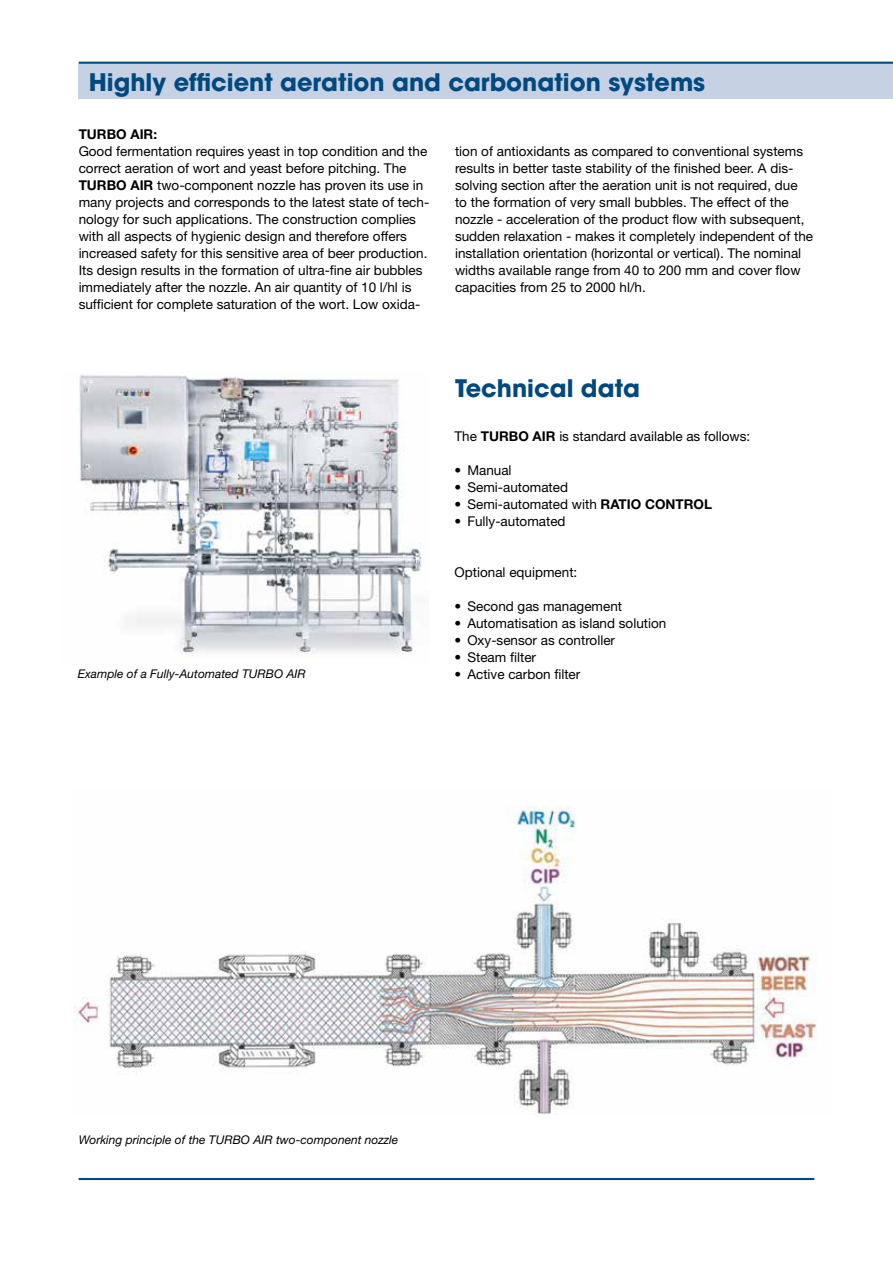
<style>
.page{position:relative;width:893px;height:1263px;background:#fff}
.page>*{position:absolute;margin:0;border:0;box-sizing:border-box;transform-origin:0 0}
.t1{font:700 24px "Avant Garde";color:#00497f}
.t2{font:13.5px/17px "Helvetica Neue LT";color:#000}
.t3{font:700 13.5px "Helvetica Neue LT";color:#000}
.t4{font:italic 12px "Helvetica Neue LT";color:#000}
.s1{font-weight:700}
</style>
<div class="page">
<img style="left:79px;top:375px;width:343px;height:279px">
<hr style="left:79px;top:1178px;width:735px;height:2px;background:#00497f">
<div style="left:79px;top:64px;width:814px;height:35px;background:#c7d1e4"></div>
<hr style="left:79px;top:62px;width:814px;height:2px;background:#00497f">
<img style="left:74px;top:806px;width:743px;height:309px">
<h1 class="t1" style="left:89px;top:66px;width:618px">Highly efficient aeration and carbonation systems</h1>
<p class="t3" style="left:79px;top:126px;width:80px">TURBO AIR:</p>
<p class="t2" style="left:79px;top:143px;width:352px">Good fermentation requires yeast in top condition and the correct aeration of wort and yeast before pitching. The <span class="s1">TURBO AIR</span> two-component nozzle has proven its use in many projects and corresponds to the latest state of tech&shy;nology for such applications. The construction complies with all aspects of hygienic design and therefore offers increased safety for this sensitive area of beer production.<br>Its design results in the formation of ultra-fine air bubbles immediately after the nozzle. An air quantity of 10 l/hl is sufficient for complete saturation of the wort. Low oxida-</p>
<p class="t2" style="left:455px;top:143px;width:360px">tion of antioxidants as compared to conventional systems results in better taste stability of the finished beer. A dis&shy;solving section after the aeration unit is not required, due<br>to the formation of very small bubbles. The effect of the nozzle - acceleration of the product flow with subsequent, sudden relaxation - makes it completely independent of the installation orientation (horizontal or vertical). The nominal widths available range from 40 to 200 mm and cover flow capacities from 25 to 2000 hl/h.</p>
<p class="t4" style="left:78px;top:666px;width:230px">Example of a Fully-Automated TURBO AIR</p>
<h1 class="t1" style="left:455px;top:373px;width:187px">Technical data</h1>
<p class="t2" style="left:455px;top:427px;width:297px">The <span class="s1">TURBO AIR</span> is standard available as follows:</p>
<p class="t2" style="left:455px;top:461px;width:59px">• Manual</p>
<p class="t2" style="left:455px;top:478px;width:115px">• Semi-automated</p>
<p class="t2" style="left:455px;top:495px;width:259px">• Semi-automated with <span class="s1">RATIO CONTROL</span></p>
<p class="t2" style="left:455px;top:512px;width:113px">• Fully-automated</p>
<p class="t2" style="left:455px;top:563px;width:124px">Optional equipment:</p>
<p class="t2" style="left:455px;top:597px;width:169px">• Second gas management</p>
<p class="t2" style="left:455px;top:614px;width:213px">• Automatisation as island solution</p>
<p class="t2" style="left:455px;top:631px;width:162px">• Oxy-sensor as controller</p>
<p class="t2" style="left:455px;top:648px;width:83px">• Steam filter</p>
<p class="t2" style="left:455px;top:665px;width:127px">• Active carbon filter</p>
<p class="t4" style="left:79px;top:1132px;width:321px">Working principle of the TURBO AIR two-component nozzle</p>
</div>
